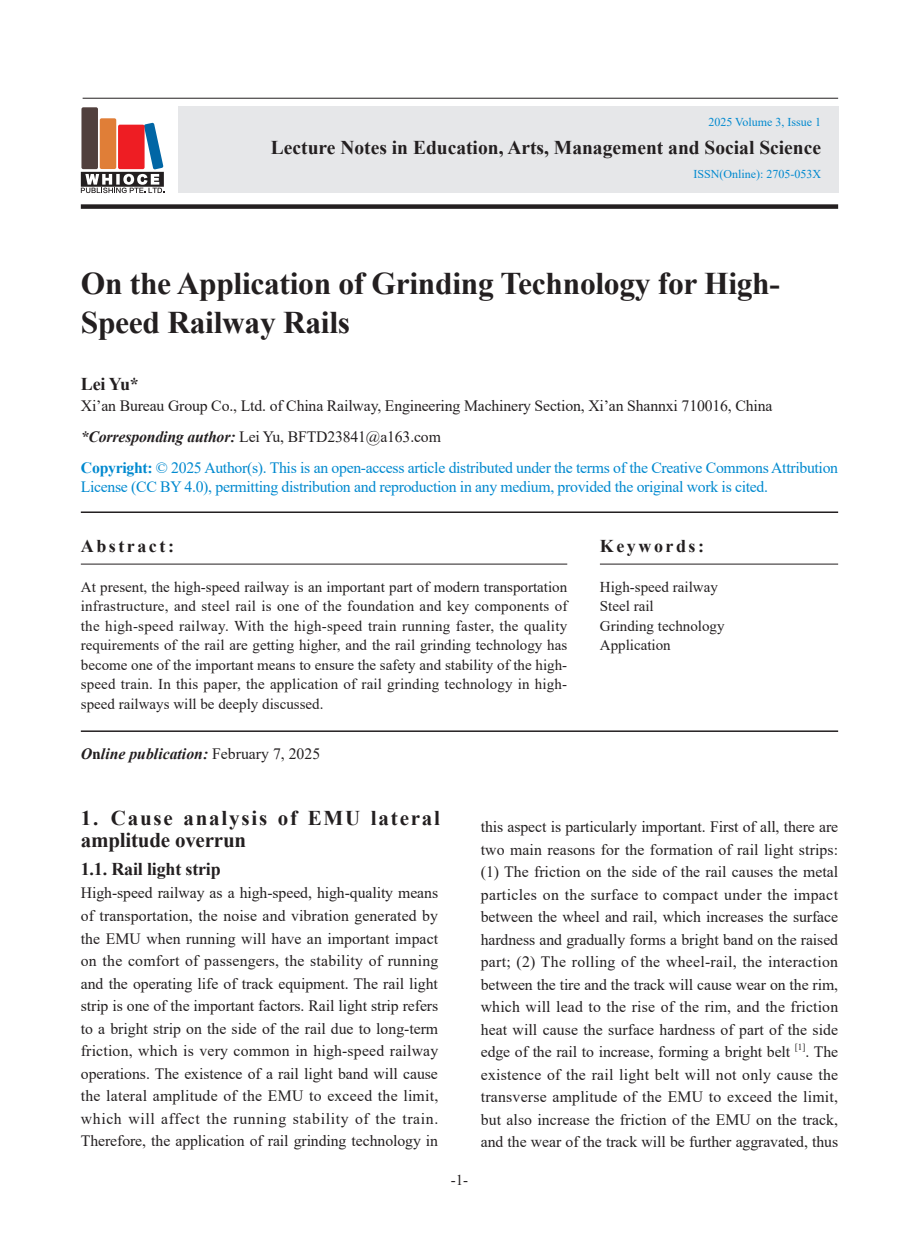
<style>
.page{position:relative;width:919px;height:1238px;background:#fff}
.page>*{position:absolute;margin:0;border:0;box-sizing:border-box;transform-origin:0 0}
.t1{font:700 31.5px/39px "Times New Roman";letter-spacing:-.01em;color:#231f20}
.t2{font:700 21px/22.5px "Times New Roman";letter-spacing:.085em;color:#231f20}
.t3{font:700 19.5px "Times New Roman";color:#231f20}
.t4{font:700 18px "Times New Roman";letter-spacing:.14em;color:#231f20}
.t5{font:700 18px "Times New Roman";letter-spacing:-.01em;color:#231f20}
.t6{font:700 18px "Times New Roman";letter-spacing:.065em;color:#231f20}
.t7{font:15.75px/22.5px "Times New Roman";letter-spacing:-.01em;color:#231f20;text-align:justify}
.t8{font:15.75px "Times New Roman";letter-spacing:-.02em;color:#0089cf}
.t9{font:italic 700 15.75px "Times New Roman";color:#231f20}
.t10{font:15px/19.5px "Times New Roman";color:#231f20;text-align:justify}
.t11{font:12px "Times New Roman";color:#0089cf}
.t12{font:9.15px "Times New Roman";color:#231f20}
.s1{font-weight:700;font-style:italic}
.s2{font-weight:700;color:#0089cf}
.s3{color:#0089cf}
.s4{font-style:normal}
.s5{font-weight:400;font-style:normal}
</style>
<div class="page">
<div style="left:178px;top:106px;width:660px;height:87px;background:#e6e7e9"></div>
<div style="left:81px;top:204px;width:757px;height:5px;background:#231f20"></div>
<hr style="left:83px;top:98px;width:755px;height:1px;background:#231f20">
<div style="left:81px;top:107px;width:17px;height:62px;background:#51403d;border-radius:2px"></div>
<div style="left:100px;top:118px;width:16px;height:51px;background:#e07e37;border-radius:2px"></div>
<svg style="left:81px;top:123px;width:83px;height:70px"></svg>
<hr style="left:81px;top:511px;width:757px;height:2px;background:#231f20">
<hr style="left:81px;top:730px;width:757px;height:2px;background:#231f20">
<hr style="left:81px;top:564px;width:486px;height:1px;background:#231f20">
<hr style="left:600px;top:564px;width:238px;height:1px;background:#231f20">
<p class="t11" style="left:708px;top:113px;width:114px">2025 Volume 3, Issue 1</p>
<p class="t3" style="left:271px;top:133px;width:551px">Lecture Notes in Education, Arts, Management and Social Science</p>
<p class="t11" style="left:693px;top:165px;width:129px">ISSN(Online): 2705-053X</p>
<h1 class="t1" style="left:81px;top:262px;width:700px">On the Application of Grinding Technology for High-<br>Speed Railway Rails</h1>
<p class="t6" style="left:81px;top:371px;width:60px">Lei Yu*</p>
<p class="t7" style="left:81px;top:389px;width:758px;line-height:31px;text-align:left">Xi’an Bureau Group Co., Ltd. of China Railway, Engineering Machinery Section, Xi’an Shannxi 710016, China <span class="s1">*Corresponding author:</span> Lei Yu, BFTD23841@a163.com<br><span class="s2">Copyright:</span> <span class="s3">© 2025 Author(s). This is an open-access article distributed under the terms of the Creative Commons Attribution</span></p>
<p class="t8" style="left:81px;top:475px;width:688px">License (CC BY 4.0), permitting distribution and reproduction in any medium, provided the original work is cited.</p>
<p class="t4" style="left:81px;top:533px;width:95px">Abstract:</p>
<p class="t10" style="left:81px;top:576px;width:488px">At present, the high-speed railway is an important part of modern transportation infrastructure, and steel rail is one of the foundation and key components of the high-speed railway. With the high-speed train running faster, the quality requirements of the rail are getting higher, and the rail grinding technology has become one of the important means to ensure the safety and stability of the high&shy;speed train. In this paper, the application of rail grinding technology in high&shy;speed railways will be deeply discussed.</p>
<p class="t9" style="left:81px;top:742px;width:241px">O<span class="s4">n</span>line publication: <span class="s5">February 7, 2025</span></p>
<p class="t4" style="left:600px;top:533px;width:106px">Keywords:</p>
<p class="t10" style="left:600px;top:576px;width:126px;text-align:left">High-speed railway<br>Steel rail<br>Grinding technology<br>Application</p>
<h2 class="t2" style="left:81px;top:805px;width:361px">1. Cause analysis of EMU lateral amplitude overrun</h2>
<p class="t5" style="left:81px;top:855px;width:141px">1.1. Rail light strip</p>
<p class="t7" style="left:81px;top:881px;width:359px">High-speed railway as a high-speed, high-quality means of transportation, the noise and vibration generated by the EMU when running will have an important impact on the comfort of passengers, the stability of running and the operating life of track equipment. The rail light strip is one of the important factors. Rail light strip refers to a bright strip on the side of the rail due to long-term friction, which is very common in high-speed railway operations. The existence of a rail light band will cause the lateral amplitude of the EMU to exceed the limit, which will affect the running stability of the train.<br>Therefore, the application of rail grinding technology in</p>
<p class="t10" style="left:450px;top:1169px;width:19px">-1-</p>
<p class="t7" style="left:480px;top:815px;width:359px">this aspect is particularly important. First of all, there are two main reasons for the formation of rail light strips: (1) The friction on the side of the rail causes the metal particles on the surface to compact under the impact between the wheel and rail, which increases the surface hardness and gradually forms a bright band on the raised part; (2) The rolling of the wheel-rail, the interaction between the tire and the track will cause wear on the rim, which will lead to the rise of the rim, and the friction heat will cause the surface hardness of part of the side edge of the rail to increase, forming a bright belt</p>
<p class="t12" style="left:794px;top:1040px;width:12px">[1]</p>
<p class="t7" style="left:480px;top:1040px;width:359px;text-indent:325px">. The existence of the rail light belt will not only cause the transverse amplitude of the EMU to exceed the limit, but also increase the friction of the EMU on the track, and the wear of the track will be further aggravated, thus</p>
</div>
